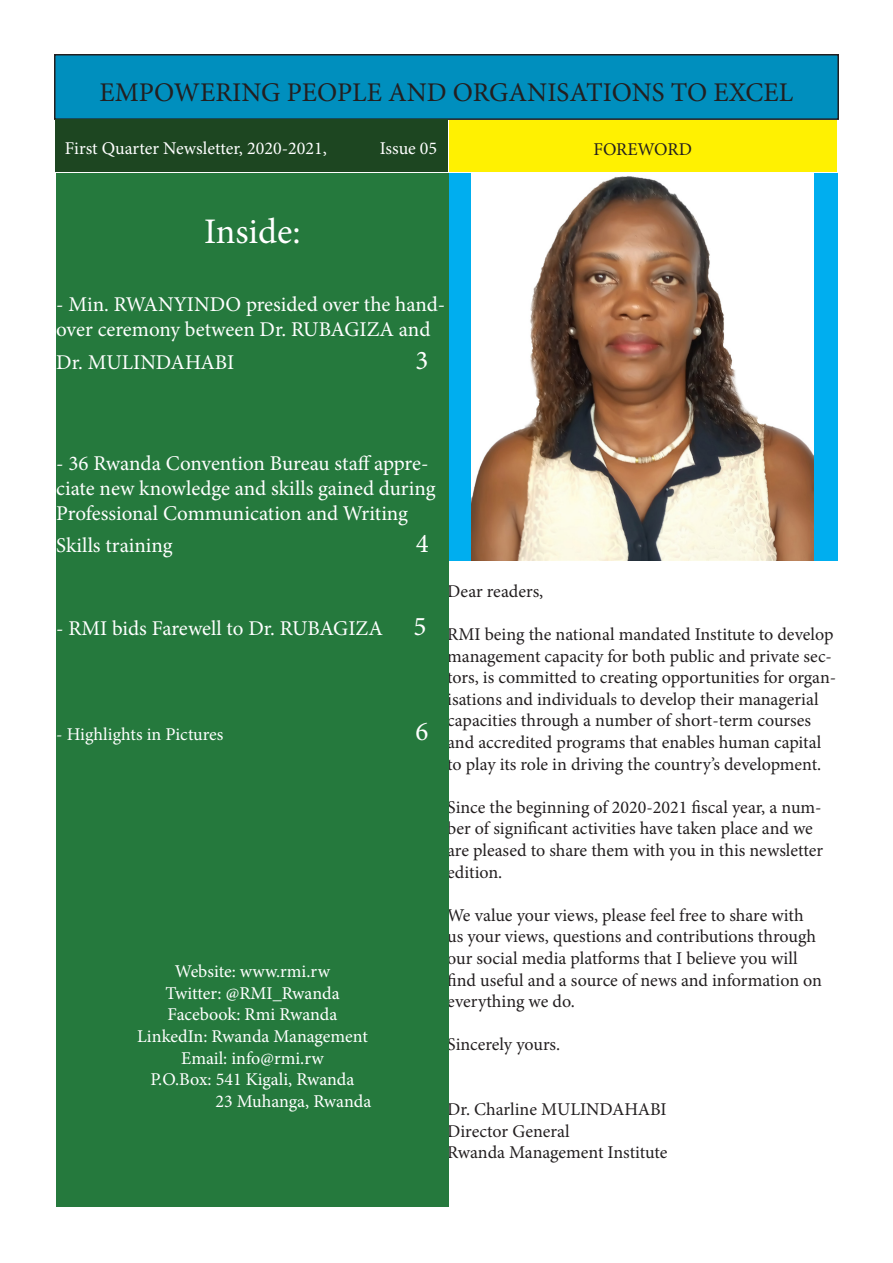
<style>
.page{position:relative;width:893px;height:1263px;background:#fff}
.page>*{position:absolute;margin:0;border:0;box-sizing:border-box;transform-origin:0 0}
.t1{font:36px "Minion Pro";color:#fff}
.t2{font:27px "Minion Pro";color:#231f20}
.t3{font:27px "Minion Pro";color:#fff}
.t4{font:21px/25.2px "Minion Pro";color:#fff}
.t5{font:18px/21.6px "Minion Pro";color:#231f20}
.t6{font:18px "Minion Pro";color:#fff}
.s1{font-size:27px}
</style>
<div class="page">
<div style="left:55px;top:55px;width:783px;height:64px;background:#008fbe"></div>
<div style="left:54px;top:54px;width:785px;height:66px;border:2px solid #231f20"></div>
<div style="left:55px;top:119px;width:392px;height:53px;background:#1d4621"></div>
<div style="left:449px;top:121px;width:388px;height:51px;background:#fff101"></div>
<div style="left:447px;top:173px;width:391px;height:388px;background:#00aeef"></div>
<img style="left:472px;top:173px;width:342px;height:388px">
<div style="left:56px;top:173px;width:393px;height:1034px;background:#25793d"></div>
<p class="t2" style="left:100px;top:74px;width:695px">EMPOWERING PEOPLE AND ORGANISATIONS TO EXCEL</p>
<p class="t6" style="left:65px;top:136px;width:264px">First Quarter Newsletter, 2020-2021,</p>
<p class="t6" style="left:380px;top:136px;width:59px">Issue 05</p>
<p class="t5" style="left:593px;top:139px;width:100px">FOREWORD</p>
<p class="t1" style="left:204px;top:207px;width:98px">Inside:</p>
<p class="t4" style="left:56px;top:292px;width:391px">- Min. RWANYINDO presided over the hand&shy;over ceremony between Dr. RUBAGIZA and</p>
<p class="t4" style="left:56px;top:349px;width:180px">Dr. MULINDAHABI</p>
<p class="t3" style="left:416px;top:342px;width:14px">3</p>
<p class="t4" style="left:56px;top:450px;width:381px">- 36 Rwanda Convention Bureau staff appre&shy;ciate new knowledge and skills gained during<br>Professional Communication and Writing</p>
<p class="t4" style="left:56px;top:533px;width:118px">Skills training</p>
<p class="t3" style="left:416px;top:526px;width:14px">4</p>
<p class="t4" style="left:56px;top:616px;width:372px">- RMI bids Farewell to Dr. RUBAGIZA <span class="s1">5</span></p>
<p class="t6" style="left:56px;top:722px;width:169px">- Highlights in Pictures</p>
<p class="t3" style="left:416px;top:713px;width:14px">6</p>
<p class="t6" style="left:175px;top:959px;width:156px">Website: www.rmi.rw</p>
<p class="t6" style="left:165px;top:981px;width:176px">Twitter: @RMI_Rwanda</p>
<p class="t6" style="left:168px;top:1002px;width:171px">Facebook: Rmi Rwanda</p>
<p class="t6" style="left:137px;top:1024px;width:232px">LinkedIn: Rwanda Management</p>
<p class="t6" style="left:181px;top:1046px;width:144px">Email: info@rmi.rw</p>
<p class="t6" style="left:151px;top:1067px;width:205px">P.O.Box: 541 Kigali, Rwanda</p>
<p class="t6" style="left:215px;top:1089px;width:157px">23 Muhanga, Rwanda</p>
<p class="t5" style="left:447px;top:580px;width:98px">Dear readers,</p>
<p class="t5" style="left:447px;top:623px;width:391px">RMI being the national mandated Institute to develop management capacity for both public and private sec&shy;tors, is committed to creating opportunities for organ&shy;isations and individuals to develop their managerial capacities through a number of short-term courses and accredited programs that enables human capital to play its role in driving the country’s development.</p>
<p class="t5" style="left:447px;top:796px;width:377px">Since the beginning of 2020-2021 fiscal year, a num&shy;ber of significant activities have taken place and we are pleased to share them with you in this newsletter edition.</p>
<p class="t5" style="left:447px;top:904px;width:376px">We value your views, please feel free to share with us your views, questions and contributions through our social media platforms that I believe you will find useful and a source of news and information on everything we do.</p>
<p class="t5" style="left:447px;top:1034px;width:115px">Sincerely yours.</p>
<p class="t5" style="left:447px;top:1099px;width:221px">Dr. Charline MULINDAHABI</p>
<p class="t5" style="left:447px;top:1120px;width:124px">Director General</p>
<p class="t5" style="left:447px;top:1142px;width:222px">Rwanda Management Institute</p>
</div>
